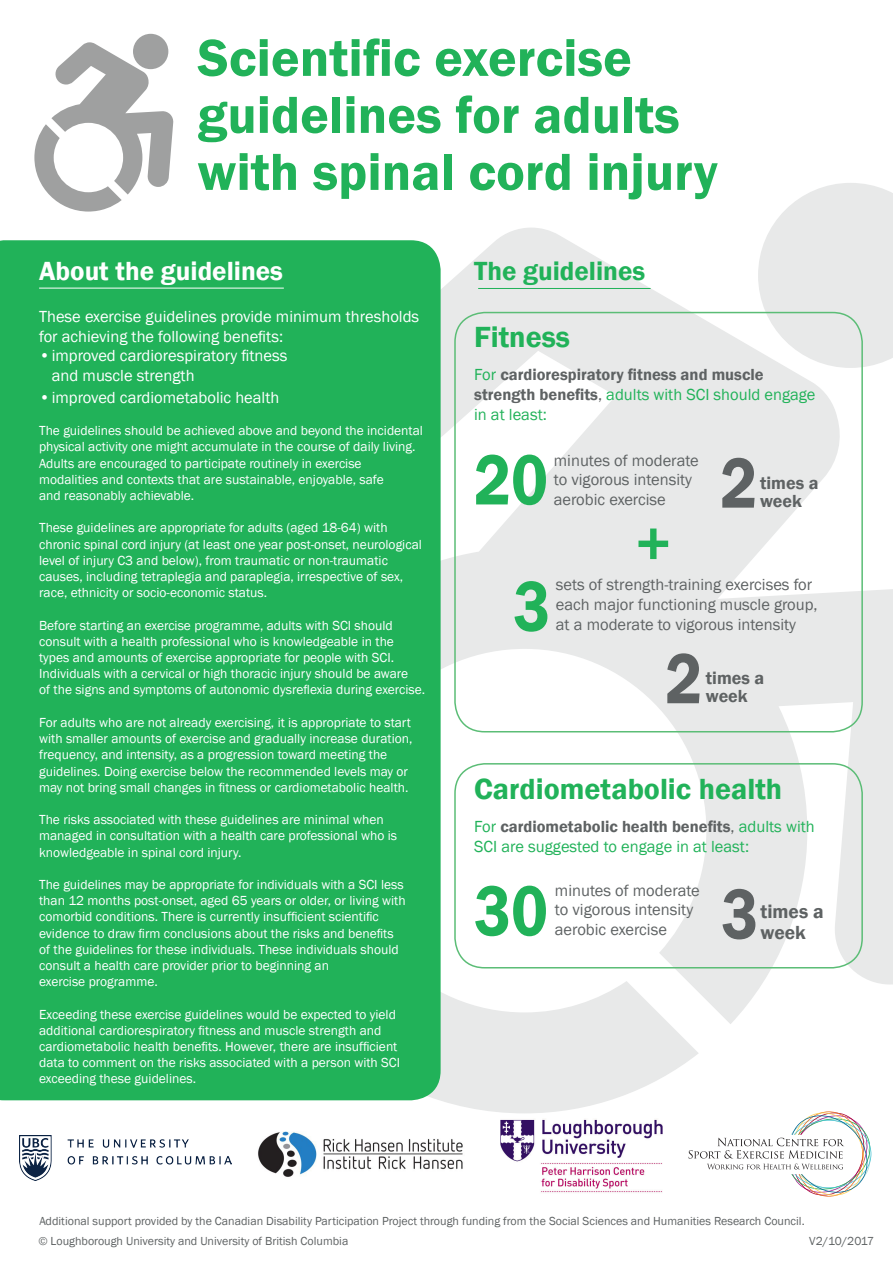
<style>
.page{position:relative;width:893px;height:1263px;background:#fff}
.page>*{position:absolute;margin:0;border:0;box-sizing:border-box;transform-origin:0 0}
.t1{font:600 73.65px "Franklin Gothic";color:#21b259;scale:.85 1}
.t2{font:600 73.65px "Franklin Gothic";color:#5e6263;scale:.85 1}
.t3{font:600 60px "Franklin Gothic";color:#21b259}
.t4{font:600 54px "Franklin Gothic";color:#21b259}
.t5{font:600 30px "Franklin Gothic";color:#21b259}
.t6{font:600 27px "Franklin Gothic";color:#fff}
.t7{font:600 27px "Franklin Gothic";color:#21b259}
.t8{font:600 19.5px/21px "Franklin Gothic";color:#5e6263}
.t9{font:600 18px/18px "Franklin Gothic";color:#5e6263}
.t10{font:16.5px/19.8px "Franklin Gothic";color:#5e6263}
.t11{font:16.5px/19.8px "Franklin Gothic";color:#fff}
.t12{font:600 16.5px/19.8px "Franklin Gothic";color:#5e6263}
.t13{font:16.5px/19.8px "Franklin Gothic";color:#21b259}
.t14{font:13.5px/16.2px "Franklin Gothic";color:#fff}
.t15{font:12px "Franklin Gothic";color:#5e6263}
.s1{font-weight:400;color:#21b259}
.s2{font-weight:400}
.s3{font-weight:600;color:#5e6263}
.s4{color:#5e6263}
</style>
<div class="page">
<svg style="left:441px;top:228px;width:452px;height:796px;fill:#e8e9e9"></svg>
<svg style="left:758px;top:183px;width:135px;height:185px"></svg>
<svg style="left:242px;top:656px;width:457px;height:457px"></svg>
<div style="left:454px;top:312px;width:409px;height:420px;border:2px solid #5bbd76;border-radius:30px"></div>
<svg style="left:688px;top:1111px;width:183px;height:85px"></svg>
<img style="left:500px;top:1119px;width:163px;height:74px">
<div style="left:0;top:240px;width:441px;height:860px;background:#21b259"></div>
<div style="left:133px;top:34px;width:35px;height:35px;background:#9fa0a0;border-radius:50%"></div>
<svg style="left:34px;top:42px;width:139px;height:170px"></svg>
<hr style="left:39px;top:288px;width:245px;height:1px;background:#fff">
<hr style="left:478px;top:288px;width:173px;height:1px;background:#21b259">
<div style="left:454px;top:763px;width:409px;height:205px;border:2px solid #5bbd76;border-radius:30px"></div>
<img style="left:258px;top:1131px;width:205px;height:46px">
<img style="left:19px;top:1136px;width:213px;height:44px">
<p class="t4" style="left:198px;top:25px;width:436px">Scientific exercise</p>
<p class="t4" style="left:198px;top:82px;width:484px">guidelines for adults</p>
<p class="t4" style="left:198px;top:139px;width:522px">with spinal cord injury</p>
<p class="t6" style="left:39px;top:255px;width:245px">About the guidelines</p>
<p class="t11" style="left:39px;top:307px;width:382px">These exercise guidelines provide minimum thresholds for achieving the following benefits:</p>
<p class="t11" style="left:52px;top:346px;width:237px;text-indent:-13px">•improved cardiorespiratory fitness and muscle strength</p>
<p class="t11" style="left:39px;top:388px;width:242px">•improved cardiometabolic health</p>
<p class="t14" style="left:39px;top:423px;width:385px">The guidelines should be achieved above and beyond the incidental physical activity one might accumulate in the course of daily living.<br>Adults are encouraged to participate routinely in exercise</p>
<p class="t14" style="left:39px;top:471px;width:346px">modalities and contexts that are sustainable, enjoyable, safe</p>
<p class="t14" style="left:39px;top:488px;width:157px">and reasonably achievable.</p>
<p class="t14" style="left:39px;top:520px;width:384px">These guidelines are appropriate for adults (aged 18-64) with chronic spinal cord injury (at least one year post-onset, neurological level of injury C3 and below), from traumatic or non-traumatic causes, including tetraplegia and paraplegia, irrespective of sex, race, ethnicity or socio-economic status.</p>
<p class="t14" style="left:39px;top:617px;width:388px">Before starting an exercise programme, adults with SCI should consult with a health professional who is knowledgeable in the types and amounts of exercise appropriate for people with SCI.<br>Individuals with a cervical or high thoracic injury should be aware<br>of the signs and symptoms of autonomic dysreflexia during exercise.</p>
<p class="t14" style="left:39px;top:714px;width:375px">For adults who are not already exercising, it is appropriate to start with smaller amounts of exercise and gradually increase duration, frequency, and intensity, as a progression toward meeting the guidelines. Doing exercise below the recommended levels may or may not bring small changes in fitness or cardiometabolic health.</p>
<p class="t14" style="left:39px;top:812px;width:360px">The risks associated with these guidelines are minimal when managed in consultation with a health care professional who is knowledgeable in spinal cord injury.</p>
<p class="t14" style="left:39px;top:876px;width:368px">The guidelines may be appropriate for individuals with a SCI less than 12 months post-onset, aged 65 years or older, or living with comorbid conditions. There is currently insufficient scientific evidence to draw firm conclusions about the risks and benefits of the guidelines for these individuals. These individuals should consult a health care provider prior to beginning an</p>
<p class="t14" style="left:39px;top:974px;width:120px">exercise programme.</p>
<p class="t14" style="left:39px;top:1006px;width:363px">Exceeding these exercise guidelines would be expected to yield additional cardiorespiratory fitness and muscle strength and cardiometabolic health benefits. However, there are insufficient data to comment on the risks associated with a person with SCI exceeding these guidelines.</p>
<p class="t7" style="left:474px;top:255px;width:173px">The guidelines</p>
<p class="t5" style="left:474px;top:319px;width:98px">Fitness</p>
<p class="t12" style="left:474px;top:365px;width:343px"><span class="s1">For</span> cardiorespiratory fitness and muscle strength benefits<span class="s2">,</span> <span class="s1">adults with SCI should engage in at least:</span></p>
<p class="t1" style="left:474px;top:434px;width:88px">20</p>
<p class="t10" style="left:554px;top:450px;width:146px">minutes of moderate</p>
<p class="t2" style="left:720px;top:438px;width:45px">2</p>
<p class="t10" style="left:554px;top:470px;width:140px">to vigorous intensity</p>
<p class="t10" style="left:554px;top:490px;width:114px">aerobic exercise</p>
<p class="t9" style="left:760px;top:474px;width:60px">times a week</p>
<p class="t3" style="left:636px;top:507px;width:37px">+</p>
<p class="t1" style="left:513px;top:561px;width:45px">3</p>
<p class="t10" style="left:556px;top:575px;width:263px">sets of strength-training exercises for each major functioning muscle group, at a moderate to vigorous intensity</p>
<p class="t2" style="left:665px;top:633px;width:45px">2</p>
<p class="t9" style="left:706px;top:669px;width:60px">times a week</p>
<p class="t5" style="left:474px;top:770px;width:310px">Cardiometabolic health</p>
<p class="t13" style="left:474px;top:817px;width:342px">For <span class="s3">cardiometabolic health benefits</span><span class="s4">,</span> adults with<br>SCI are suggested to engage in at least:</p>
<p class="t1" style="left:474px;top:865px;width:88px">30</p>
<p class="t10" style="left:555px;top:880px;width:146px">minutes of moderate</p>
<p class="t2" style="left:721px;top:869px;width:45px">3</p>
<p class="t10" style="left:555px;top:900px;width:140px">to vigorous intensity</p>
<p class="t10" style="left:555px;top:920px;width:114px">aerobic exercise</p>
<p class="t8" style="left:760px;top:901px;width:65px">times a week</p>
<p class="t15" style="left:39px;top:1213px;width:767px">Additional support provided by the Canadian Disability Participation Project through funding from the Social Sciences and Humanities Research Council.</p>
<p class="t15" style="left:38px;top:1233px;width:312px">© Loughborough University and University of British Columbia</p>
<p class="t15" style="left:809px;top:1233px;width:66px">V2/10/2017</p>
</div>
